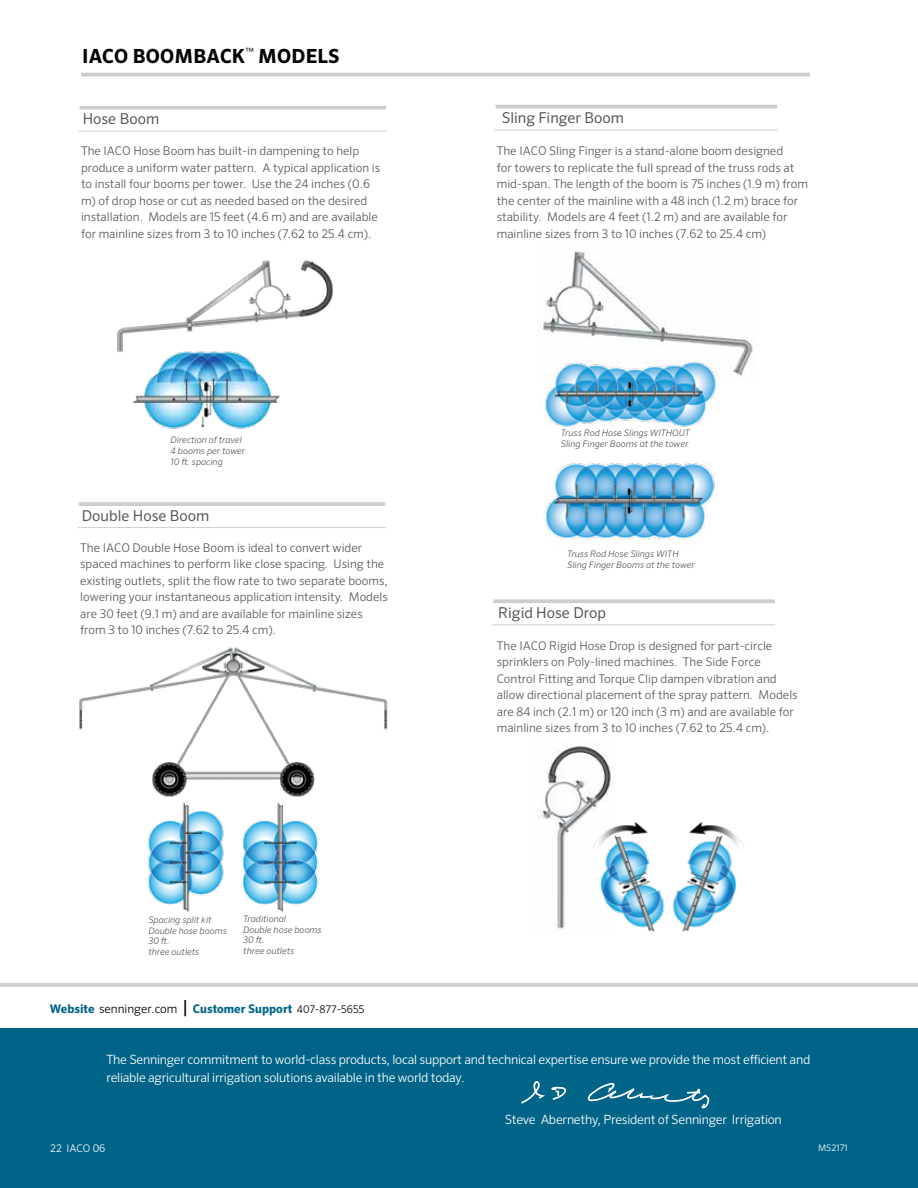
<style>
.page{position:relative;width:918px;height:1188px;background:#fff}
.page>*{position:absolute;margin:0;border:0;box-sizing:border-box;transform-origin:0 0}
.t1{font:700 19.5px "Sero Pro";letter-spacing:.01em;color:#000}
.t2{font:15px "Sero Pro";color:#585956}
.t3{font:300 12.75px/18px "Sero Pro";letter-spacing:-.02em;color:#fff}
.t4{font:300 12px/16.5px "Sero Pro";color:#585956}
.t5{font:700 12px "Sero Pro";color:#006488}
.t6{font:300 10.5px "Sero Pro";color:#fff}
.t7{font:italic 300 9px/10.8px "Sero Pro";color:#585956}
.t8{font:300 9px "Sero Pro";color:#fff}
.s1{font-weight:300;color:#000}
.s2{font-weight:400;font-size:18px;color:#000}
.s3{font-weight:300;font-size:10.5px;color:#000}
</style>
<div class="page">
<div style="left:0;top:1028px;width:918px;height:160px;background:#006488"></div>
<svg style="left:521px;top:1081px;width:23px;height:23px"></svg>
<svg style="left:551px;top:1086px;width:16px;height:14px"></svg>
<svg style="left:587px;top:1083px;width:123px;height:25px"></svg>
<hr style="left:81px;top:73px;width:729px;height:3px;background:#cfcdcb">
<hr style="left:0;top:983px;width:918px;height:4px;background:#cfcdcb">
<svg style="left:80px;top:106px;width:306px;height:4px"></svg>
<hr style="left:79px;top:131px;width:308px;height:1px;background:#cfcdcb">
<svg style="left:496px;top:105px;width:281px;height:4px"></svg>
<hr style="left:495px;top:130px;width:282px;height:1px;background:#cfcdcb">
<img style="left:539px;top:251px;width:214px;height:128px">
<img style="left:117px;top:260px;width:216px;height:92px">
<img style="left:539px;top:743px;width:75px;height:186px">
<img style="left:79px;top:647px;width:309px;height:150px">
<hr style="left:79px;top:502px;width:306px;height:4px;background:#cfcdcb">
<hr style="left:78px;top:527px;width:308px;height:1px;background:#cfcdcb">
<svg style="left:493px;top:599px;width:282px;height:4px"></svg>
<hr style="left:492px;top:625px;width:283px;height:1px;background:#cfcdcb">
<img style="left:148px;top:802px;width:171px;height:110px">
<img style="left:588px;top:797px;width:156px;height:135px">
<img style="left:539px;top:361px;width:191px;height:66px">
<img style="left:545px;top:461px;width:173px;height:84px">
<img style="left:132px;top:348px;width:150px;height:81px">
<h1 class="t1" style="left:82px;top:44px;width:259px">IACO BOOMBACK<sup>™</sup> MODELS</h1>
<p class="t2" style="left:83px;top:110px;width:78px">Hose Boom</p>
<p class="t2" style="left:502px;top:109px;width:124px">Sling Finger Boom</p>
<p class="t4" style="left:81px;top:143px;width:301px">The IACO Hose Boom has built-in dampening to help produce a uniform water pattern. A typical application is to install four booms per tower. Use the 24 inches (0.6 m) of drop hose or cut as needed based on the desired installation. Models are 15 feet (4.6 m) and are available for mainline sizes from 3 to 10 inches (7.62 to 25.4 cm).</p>
<p class="t4" style="left:497px;top:143px;width:313px">The IACO Sling Finger is a stand-alone boom designed<br>for towers to replicate the full spread of the truss rods at mid-span. The length of the boom is 75 inches (1.9 m) from the center of the mainline with a 48 inch (1.2 m) brace for stability. Models are 4 feet (1.2 m) and are available for mainline sizes from 3 to 10 inches (7.62 to 25.4 cm)</p>
<p class="t7" style="left:171px;top:435px;width:76px">Direction of travel<br>4 booms per tower<br>10 ft. spacing</p>
<p class="t2" style="left:82px;top:507px;width:129px">Double Hose Boom</p>
<p class="t4" style="left:80px;top:539px;width:309px">The IACO Double Hose Boom is ideal to convert wider spaced machines to perform like close spacing. Using the existing outlets, split the flow rate to two separate booms, lowering your instantaneous application intensity. Models are 30 feet (9.1 m) and are available for mainline sizes from 3 to 10 inches (7.62 to 25.4 cm).</p>
<p class="t7" style="left:561px;top:427px;width:131px">Truss Rod Hose Slings WITHOUT<br>Sling Finger Booms at the tower</p>
<p class="t7" style="left:567px;top:548px;width:129px">Truss Rod Hose Slings WITH<br>Sling Finger Booms at the tower</p>
<p class="t2" style="left:498px;top:604px;width:110px">Rigid Hose Drop</p>
<p class="t4" style="left:497px;top:637px;width:302px">The IACO Rigid Hose Drop is designed for part-circle sprinklers on Poly-lined machines. The Side Force Control Fitting and Torque Clip dampen vibration and allow directional placement of the spray pattern. Models are 84 inch (2.1 m) or 120 inch (3 m) and are available for mainline sizes from 3 to 10 inches (7.62 to 25.4 cm).</p>
<p class="t7" style="left:148px;top:914px;width:80px">Spacing split kit<br>Double hose booms<br>30 ft.<br>three outlets</p>
<p class="t7" style="left:243px;top:913px;width:80px">Traditional<br>Double hose booms<br>30 ft.<br>three outlets</p>
<p class="t5" style="left:50px;top:1001px;width:316px">Website <span class="s1">senninger.com</span> <span class="s2">|</span> Customer Support <span class="s3">407-877-5655</span></p>
<p class="t3" style="left:106px;top:1050px;width:705px">The Senninger commitment to world-class products, local support and technical expertise ensure we provide the most efficient and reliable agricultural irrigation solutions available in the world today.</p>
<p class="t3" style="left:505px;top:1110px;width:279px">Steve Abernethy, President of Senninger Irrigation</p>
<p class="t6" style="left:50px;top:1142px;width:57px">22 IACO 06</p>
<p class="t8" style="left:818px;top:1142px;width:31px">MS2171</p>
</div>
